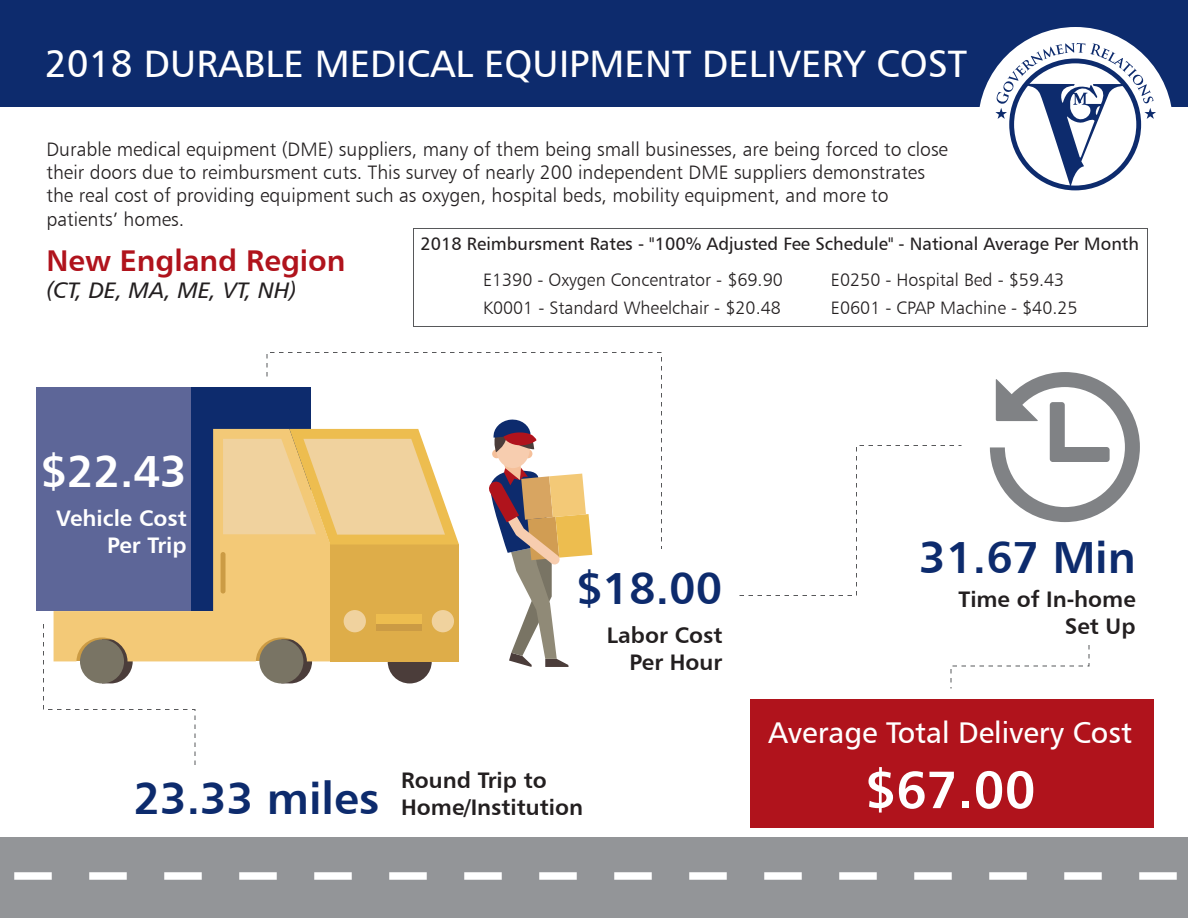
<style>
.page{position:relative;width:1188px;height:918px;background:#fff}
.page>*{position:absolute;margin:0;border:0;box-sizing:border-box;transform-origin:0 0}
.t1{font:52.5px "Humanist 777 BT Bold B";color:#fff}
.t2{font:45px "Humanist 777 BT Bold B";color:#0d2b6d}
.t3{font:45px "Humanist 777 BT Bold B";color:#fff}
.t4{font:38.25px "Humanist 777 BT Roman B";color:#fff}
.t5{font:30px "Humanist 777 BT Roman B";color:#fff}
.t6{font:30px "Humanist 777 BT Bold B";color:#b0131c}
.t7{font:22.5px/27px "Humanist 777 BT Bold B";color:#231f20;text-align:right}
.t8{font:22.5px "Humanist 777 BT Italic B";color:#231f20}
.t9{font:22.5px/27px "Humanist 777 BT Bold B";color:#fff;text-align:right}
.t10{font:19.5px/23.4px "Humanist 777 BT Light B";color:#231f20}
.t11{font:18px/27.6px "Humanist 777 BT Light B";color:#231f20}
.t12{font:18px "Humanist 777 BT Roman B";color:#231f20}
</style>
<div class="page">
<div style="left:750px;top:699px;width:404px;height:129px;background:#b0131c"></div>
<div style="left:0;top:0;width:1188px;height:106px;background:#0d2b6d"></div>
<div style="left:388px;top:639px;width:44px;height:44px;background:#4b3d3a;border-radius:50%"></div>
<svg style="left:286px;top:661px;width:26px;height:22px"></svg>
<div style="left:259px;top:639px;width:44px;height:44px;background:#797464;border-radius:50%"></div>
<div style="left:36px;top:387px;width:158px;height:224px;background:#5d6698"></div>
<div style="left:192px;top:387px;width:119px;height:224px;background:#0d2b6d"></div>
<svg style="left:54px;top:429px;width:276px;height:232px"></svg>
<div style="left:330px;top:544px;width:129px;height:117px;background:#dead49"></div>
<svg style="left:223px;top:429px;width:43px;height:116px;background:#f0d097"></svg>
<div style="left:432px;top:610px;width:22px;height:22px;background:#f0d29e;border-radius:50%"></div>
<div style="left:344px;top:610px;width:22px;height:22px;background:#f0d29e;border-radius:50%"></div>
<svg style="left:376px;top:623px;width:46px;height:7px"></svg>
<div style="left:376px;top:614px;width:46px;height:9px;background:#edbd4f"></div>
<div style="left:221px;top:552px;width:5px;height:42px;background:#cb9b44;border-radius:2px"></div>
<svg style="left:506px;top:550px;width:86px;height:117px"></svg>
<div style="left:0;top:837px;width:1188px;height:81px;background:#939598"></div>
<svg style="left:14px;top:872px;width:1163px;height:8px"></svg>
<div style="left:978px;top:27px;width:195px;height:195px;background:#fff;border-radius:50%"></div>
<svg style="left:995px;top:43px;width:161px;height:147px"></svg>
<svg style="left:990px;top:372px;width:150px;height:150px"></svg>
<svg style="left:739px;top:445px;width:223px;height:151px"></svg>
<svg style="left:43px;top:620px;width:153px;height:145px"></svg>
<svg style="left:266px;top:352px;width:396px;height:198px"></svg>
<svg style="left:950px;top:645px;width:140px;height:44px"></svg>
<div style="left:413px;top:228px;width:735px;height:99px;border:1px solid #57585a"></div>
<h3 class="t4" style="left:45px;top:39px;width:924px">2018 DURABLE MEDICAL EQUIPMENT DELIVERY COST</h3>
<p class="t10" style="left:46px;top:137px;width:903px">Durable medical equipment (DME) suppliers, many of them being small businesses, are being forced to close their doors due to reimbursment cuts. This survey of nearly 200 independent DME suppliers demonstrates the real cost of providing equipment such as oxygen, hospital beds, mobility equipment, and more to patients’ homes.</p>
<p class="t12" style="left:420px;top:233px;width:720px">2018 Reimbursment Rates - "100% Adjusted Fee Schedule" - National Average Per Month</p>
<p class="t11" style="left:483px;top:266px;width:301px">E1390 - Oxygen Concentrator - $69.90<br>K0001 - Standard Wheelchair - $20.48</p>
<p class="t11" style="left:831px;top:266px;width:248px">E0250 - Hospital Bed - $59.43<br>E0601 - CPAP Machine - $40.25</p>
<h3 class="t6" style="left:46px;top:242px;width:301px">New England Region</h3>
<p class="t8" style="left:46px;top:277px;width:252px">(CT, DE, MA, ME, VT, NH)</p>
<h2 class="t3" style="left:40px;top:443px;width:148px">$22.43</h2>
<p class="t9" style="left:56px;top:504px;width:132px">Vehicle Cost<br>Per Trip</p>
<h2 class="t2" style="left:576px;top:560px;width:148px">$18.00</h2>
<p class="t7" style="left:607px;top:621px;width:117px">Labor Cost<br>Per Hour</p>
<h2 class="t2" style="left:134px;top:770px;width:247px">23.33 miles</h2>
<p class="t7" style="left:401px;top:766px;width:183px;text-align:left">Round Trip to<br>Home/Institution</p>
<h2 class="t2" style="left:919px;top:529px;width:218px">31.67 Min</h2>
<p class="t7" style="left:959px;top:585px;width:179px">Time of In-home<br>Set Up</p>
<h3 class="t5" style="left:768px;top:714px;width:366px">Average Total Delivery Cost</h3>
<h1 class="t1" style="left:865px;top:757px;width:173px">$67.00</h1>
</div>
